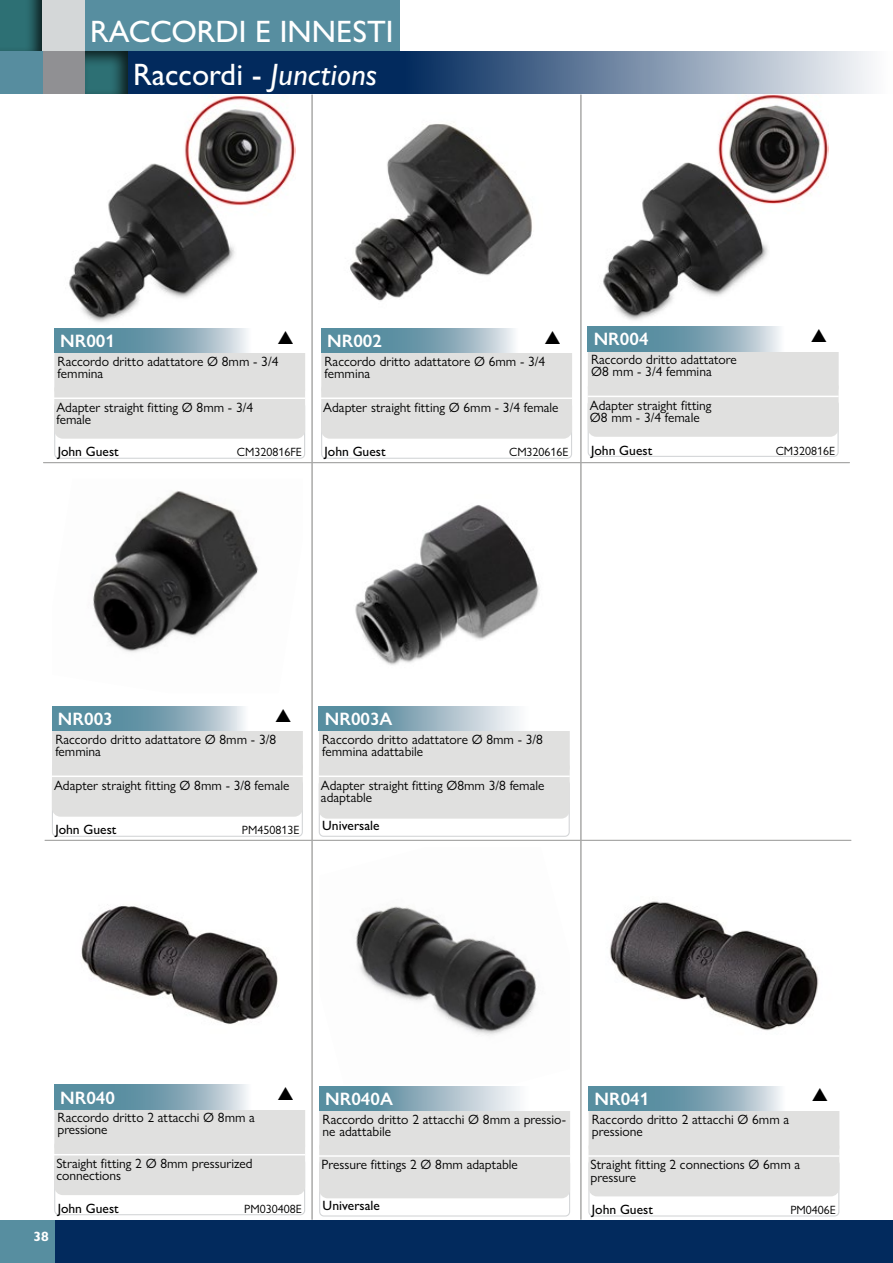
<style>
.page{position:relative;width:893px;height:1263px;background:#fff}
.page>*{position:absolute;margin:0;border:0;box-sizing:border-box;transform-origin:0 0}
.t1{font:500 31.05px/42.5px "Gill Sans Nova";color:#fff}
.t2{font:600 18px "Gill Sans Nova";color:#fff}
.t3{font:13.5px/12px "Gill Sans Nova";color:#000}
.t4{font:500 13.5px "Gill Sans Nova";color:#000}
.t5{font:700 13.5px "Gill Sans Nova";color:#fff}
.t6{font:12px "Gill Sans Nova";color:#000}
.s1{font-style:italic}
</style>
<div class="page">
<div style="left:0;top:1220px;width:893px;height:43px;background:#022a5d"></div>
<div style="left:0;top:1220px;width:55px;height:43px;background:#578ea0"></div>
<img style="left:69px;top:95px;width:226px;height:227px">
<img style="left:350px;top:123px;width:182px;height:178px">
<img style="left:93px;top:490px;width:165px;height:162px">
<img style="left:597px;top:93px;width:232px;height:227px">
<img style="left:610px;top:901px;width:209px;height:130px">
<img style="left:81px;top:904px;width:197px;height:121px">
<img style="left:355px;top:505px;width:185px;height:160px">
<img style="left:355px;top:906px;width:182px;height:130px">
<div style="left:54px;top:401px;width:251px;height:58px;border:1px solid #d4d6d8;border-radius:4px"></div>
<div style="left:54px;top:381px;width:251px;height:58px;background:#e0e0df;border-radius:9px"></div>
<div style="left:54px;top:340px;width:251px;height:57px;background:#e0e0df;border-radius:9px"></div>
<svg style="left:54px;top:328px;width:211px;height:25px;background:#88acba"></svg>
<div style="left:265px;top:328px;width:40px;height:25px;background:#fff"></div>
<hr style="left:54px;top:397px;width:251px;height:2px;background:#fff">
<div style="left:321px;top:401px;width:251px;height:58px;border:1px solid #d4d6d8;border-radius:4px"></div>
<div style="left:321px;top:381px;width:251px;height:58px;background:#e0e0df;border-radius:9px"></div>
<div style="left:321px;top:340px;width:251px;height:57px;background:#e0e0df;border-radius:9px"></div>
<svg style="left:321px;top:328px;width:210px;height:25px;background:#88abb9"></svg>
<div style="left:531px;top:328px;width:41px;height:25px;background:#fff"></div>
<hr style="left:321px;top:397px;width:251px;height:2px;background:#fff">
<div style="left:52px;top:779px;width:251px;height:58px;border:1px solid #d4d6d8;border-radius:4px"></div>
<div style="left:52px;top:759px;width:251px;height:58px;background:#e0e0df;border-radius:9px"></div>
<div style="left:52px;top:718px;width:251px;height:57px;background:#e0e0df;border-radius:9px"></div>
<svg style="left:52px;top:706px;width:210px;height:25px;background:#88acba"></svg>
<div style="left:262px;top:706px;width:41px;height:25px;background:#fff"></div>
<hr style="left:52px;top:775px;width:251px;height:2px;background:#fff">
<div style="left:588px;top:400px;width:251px;height:57px;border:1px solid #d4d6d8;border-radius:4px"></div>
<div style="left:588px;top:379px;width:251px;height:58px;background:#e0e0df;border-radius:9px"></div>
<div style="left:588px;top:338px;width:251px;height:58px;background:#e0e0df;border-radius:9px"></div>
<svg style="left:588px;top:326px;width:210px;height:25px;background:#88acba"></svg>
<div style="left:798px;top:326px;width:41px;height:25px;background:#fff"></div>
<hr style="left:587px;top:396px;width:252px;height:1px;background:#fff">
<div style="left:588px;top:1159px;width:251px;height:57px;border:1px solid #d4d6d8;border-radius:4px"></div>
<div style="left:588px;top:1139px;width:251px;height:57px;background:#e0e0df;border-radius:9px"></div>
<div style="left:589px;top:1098px;width:250px;height:57px;background:#e0e0df;border-radius:9px"></div>
<svg style="left:589px;top:1086px;width:210px;height:25px;background:#88acba"></svg>
<div style="left:799px;top:1086px;width:40px;height:25px;background:#fff"></div>
<hr style="left:588px;top:1155px;width:251px;height:2px;background:#fff">
<div style="left:54px;top:1158px;width:251px;height:57px;border:1px solid #d4d6d8;border-radius:4px"></div>
<div style="left:54px;top:1138px;width:251px;height:57px;background:#e0e0df;border-radius:9px"></div>
<div style="left:54px;top:1096px;width:251px;height:58px;background:#e0e0df;border-radius:9px"></div>
<svg style="left:54px;top:1085px;width:211px;height:24px;background:#88acba"></svg>
<div style="left:265px;top:1085px;width:40px;height:24px;background:#fff"></div>
<hr style="left:54px;top:1154px;width:251px;height:1px;background:#fff">
<div style="left:319px;top:779px;width:251px;height:58px;border:1px solid #d4d6d8;border-radius:4px"></div>
<div style="left:319px;top:759px;width:251px;height:60px;background:#e0e0df;border-radius:9px"></div>
<div style="left:319px;top:718px;width:251px;height:57px;background:#e0e0df;border-radius:9px"></div>
<svg style="left:319px;top:706px;width:210px;height:25px;background:#97b5c2"></svg>
<div style="left:529px;top:706px;width:41px;height:25px;background:#fff"></div>
<hr style="left:319px;top:775px;width:251px;height:2px;background:#fff">
<div style="left:319px;top:1159px;width:251px;height:57px;border:1px solid #d4d6d8;border-radius:4px"></div>
<div style="left:319px;top:1139px;width:251px;height:59px;background:#e0e0df;border-radius:9px"></div>
<div style="left:319px;top:1098px;width:251px;height:57px;background:#e0e0df;border-radius:9px"></div>
<svg style="left:319px;top:1086px;width:210px;height:25px;background:#97b5c1"></svg>
<div style="left:529px;top:1086px;width:41px;height:25px;background:#fff"></div>
<hr style="left:319px;top:1155px;width:251px;height:2px;background:#fff">
<div style="left:85px;top:0;width:315px;height:52px;background:#578ea0"></div>
<svg style="left:130px;top:51px;width:741px;height:42px;background:#4e6a8d"></svg>
<div style="left:0;top:0;width:45px;height:53px;background:#000;opacity:.75"></div>
<div style="left:84px;top:51px;width:46px;height:45px;background:#000;opacity:.75"></div>
<div style="left:43px;top:0;width:42px;height:51px;background:#d4d7d8"></div>
<div style="left:43px;top:51px;width:42px;height:42px;background:#909093"></div>
<div style="left:0;top:51px;width:43px;height:42px;background:#578d9f"></div>
<hr style="left:892px;top:51px;width:1px;height:42px;background:#022a5d">
<hr style="left:312px;top:95px;width:1px;height:1124px;background:#a8a8a7">
<hr style="left:581px;top:95px;width:1px;height:1124px;background:#a8a8a7">
<hr style="left:43px;top:462px;width:807px;height:1px;background:#a8a8a7">
<hr style="left:45px;top:840px;width:806px;height:1px;background:#a8a8a7">
<h1 class="t1" style="left:133px;top:10px;width:262px;text-indent:-43px">RACCORDI E INNESTI<br>Raccordi - <span class="s1">Junctions</span></h1>
<h2 class="t2" style="left:60px;top:330px;width:56px">NR001</h2>
<h2 class="t2" style="left:327px;top:330px;width:56px">NR002</h2>
<h2 class="t2" style="left:594px;top:328px;width:56px">NR004</h2>
<p class="t3" style="left:58px;top:355px;width:222px">Raccordo dritto adattatore Ø 8mm - 3/4 femmina</p>
<p class="t3" style="left:325px;top:355px;width:222px">Raccordo dritto adattatore Ø 6mm - 3/4 femmina</p>
<p class="t3" style="left:591px;top:353px;width:147px">Raccordo dritto adattatore<br>Ø8 mm - 3/4 femmina</p>
<p class="t3" style="left:56px;top:401px;width:198px">Adapter straight fitting Ø 8mm - 3/4 female</p>
<p class="t3" style="left:323px;top:401px;width:237px">Adapter straight fitting Ø 6mm - 3/4 female</p>
<p class="t3" style="left:590px;top:399px;width:123px">Adapter straight fitting<br>Ø8 mm - 3/4 female</p>
<p class="t4" style="left:58px;top:444px;width:63px">John Guest</p>
<p class="t6" style="left:237px;top:445px;width:66px">CM320816FE</p>
<p class="t4" style="left:325px;top:444px;width:63px">John Guest</p>
<p class="t6" style="left:509px;top:445px;width:61px">CM320616E</p>
<p class="t4" style="left:591px;top:442px;width:63px">John Guest</p>
<p class="t6" style="left:776px;top:443px;width:61px">CM320816E</p>
<h2 class="t2" style="left:58px;top:708px;width:56px">NR003</h2>
<h2 class="t2" style="left:325px;top:708px;width:69px">NR003A</h2>
<p class="t3" style="left:55px;top:733px;width:222px">Raccordo dritto adattatore Ø 8mm - 3/8 femmina</p>
<p class="t3" style="left:322px;top:733px;width:222px">Raccordo dritto adattatore Ø 8mm - 3/8 femmina adattabile</p>
<p class="t3" style="left:54px;top:779px;width:237px">Adapter straight fitting Ø 8mm - 3/8 female</p>
<p class="t3" style="left:321px;top:779px;width:225px">Adapter straight fitting Ø8mm 3/8 female adaptable</p>
<p class="t4" style="left:55px;top:821px;width:63px">John Guest</p>
<p class="t6" style="left:242px;top:823px;width:59px">PM450813E</p>
<p class="t4" style="left:322px;top:817px;width:59px">Universale</p>
<h2 class="t2" style="left:60px;top:1086px;width:56px">NR040</h2>
<p class="t3" style="left:58px;top:1111px;width:199px">Raccordo dritto 2 attacchi Ø 8mm a pressione</p>
<p class="t3" style="left:56px;top:1157px;width:198px">Straight fitting 2 Ø 8mm pressurized connections</p>
<p class="t5" style="left:34px;top:1228px;width:17px">38</p>
<p class="t4" style="left:58px;top:1200px;width:63px">John Guest</p>
<p class="t6" style="left:244px;top:1201px;width:59px">PM030408E</p>
<h2 class="t2" style="left:325px;top:1087px;width:69px">NR040A</h2>
<p class="t3" style="left:323px;top:1113px;width:245px">Raccordo dritto 2 attacchi Ø 8mm a pressio&shy;ne adattabile</p>
<p class="t3" style="left:321px;top:1159px;width:198px">Pressure fittings 2 Ø 8mm adaptable</p>
<p class="t4" style="left:323px;top:1197px;width:59px">Universale</p>
<h2 class="t2" style="left:594px;top:1087px;width:56px">NR041</h2>
<p class="t3" style="left:592px;top:1113px;width:199px">Raccordo dritto 2 attacchi Ø 6mm a pressione</p>
<p class="t3" style="left:591px;top:1159px;width:211px">Straight fitting 2 connections Ø 6mm a pressure</p>
<p class="t4" style="left:592px;top:1201px;width:63px">John Guest</p>
<p class="t6" style="left:790px;top:1203px;width:47px">PM0406E</p>
</div>
